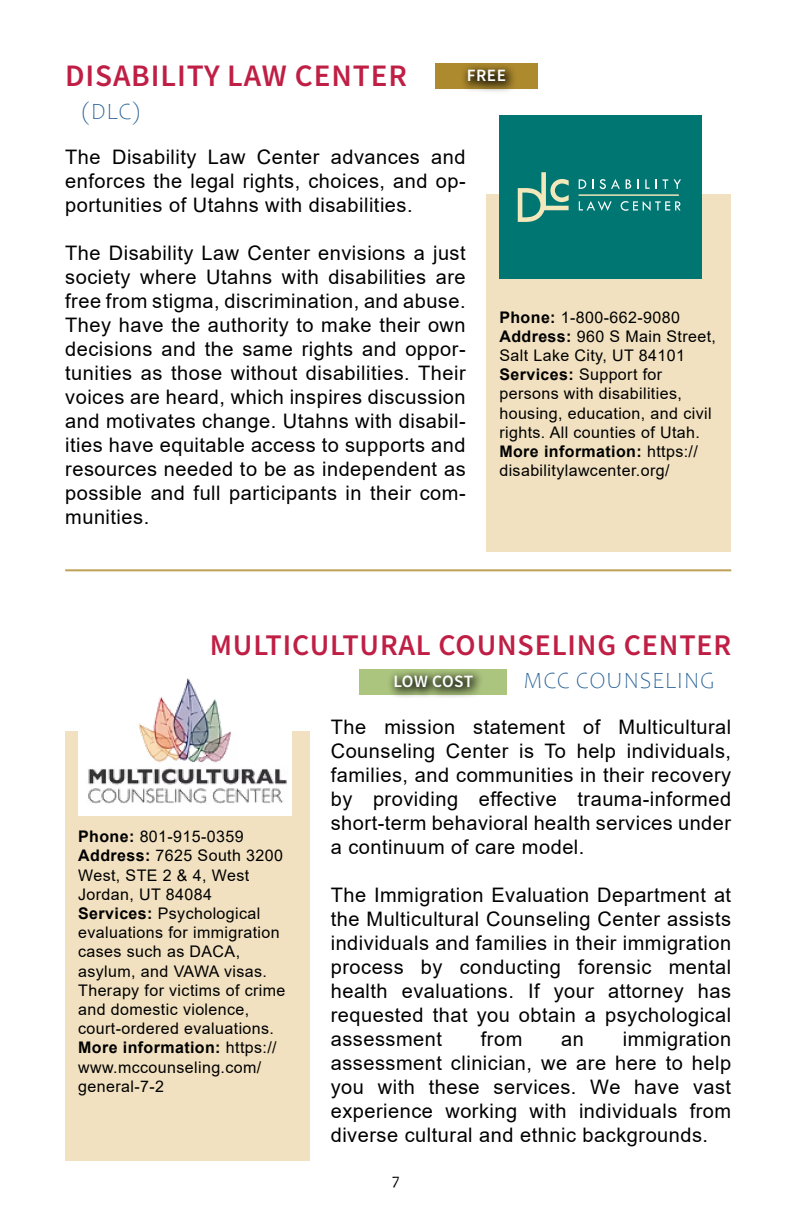
<style>
.page{position:relative;width:792px;height:1224px;background:#fff}
.page>*{position:absolute;margin:0;border:0;box-sizing:border-box;transform-origin:0 0}
.t1{font:31.2px "Source Sans Variable";letter-spacing:.025em;color:#c01f45}
.t2{font:30px "Source Sans Variable";letter-spacing:.025em;color:#c01f45}
.t3{font:300 23.4px "Candara";letter-spacing:.025em;color:#296398}
.t4{font:20px/24px "Arial";letter-spacing:.025em;color:#000;text-align:justify}
.t5{font:17.4px "Source Sans Variable";letter-spacing:.025em;color:#fff}
.t6{font:16px/19.2px "Arial";letter-spacing:.025em;color:#000}
.t7{font:16px "Candara";color:#000}
.s1{font-weight:700}
</style>
<div class="page">
<div style="left:486px;top:194px;width:245px;height:357px;background:#f1e1c0"></div>
<div style="left:65px;top:732px;width:245px;height:429px;background:#f1e1c0"></div>
<hr style="left:65px;top:569px;width:666px;height:2px;background:#bea056">
<div style="left:499px;top:115px;width:203px;height:164px;background:#007672"></div>
<svg style="left:518px;top:172px;width:51px;height:50px"></svg>
<svg style="left:579px;top:179px;width:7px;height:10px"></svg>
<svg style="left:600px;top:179px;width:20px;height:10px"></svg>
<svg style="left:626px;top:179px;width:5px;height:10px"></svg>
<svg style="left:637px;top:179px;width:2px;height:10px"></svg>
<svg style="left:645px;top:179px;width:12px;height:10px"></svg>
<svg style="left:663px;top:179px;width:5px;height:10px"></svg>
<svg style="left:674px;top:179px;width:7px;height:10px"></svg>
<svg style="left:579px;top:201px;width:33px;height:10px"></svg>
<svg style="left:621px;top:201px;width:60px;height:10px"></svg>
<hr style="left:579px;top:195px;width:100px;height:1px;background:#f2e8bb">
<div style="left:78px;top:666px;width:214px;height:150px;background:#fff"></div>
<img style="left:88px;top:678px;width:199px;height:126px">
<div style="left:435px;top:64px;width:103px;height:25px;background:#ad8a2e"></div>
<div style="left:460px;top:62px;width:57px;height:32px;background:#000;opacity:.75"></div>
<div style="left:360px;top:669px;width:147px;height:25px;background:#abc47e"></div>
<div style="left:387px;top:668px;width:98px;height:32px;background:#000;opacity:.75"></div>
<h1 class="t1" style="left:65px;top:57px;width:343px">DISABILITY LAW CENTER</h1>
<p class="t3" style="left:82px;top:98px;width:60px">(DLC)</p>
<p class="t5" style="left:467px;top:65px;width:41px">FREE</p>
<p class="t4" style="left:65px;top:145px;width:402px">The Disability Law Center advances and enforces the legal rights, choices, and op&shy;portunities of Utahns with disabilities.</p>
<p class="t4" style="left:65px;top:241px;width:402px">The Disability Law Center envisions a just society where Utahns with disabilities are free from stigma, discrimination, and abuse.<br>They have the authority to make their own decisions and the same rights and oppor&shy;tunities as those without disabilities. Their voices are heard, which inspires discussion and motivates change. Utahns with disabil&shy;ities have equitable access to supports and resources needed to be as independent as possible and full participants in their com&shy;munities.</p>
<p class="t6" style="left:499px;top:307px;width:218px"><span class="s1">Phone:</span> 1-800-662-9080<br><span class="s1">Address:</span> 960 S Main Street,<br>Salt Lake City, UT 84101<br><span class="s1">Services:</span> Support for persons with disabilities, housing, education, and civil rights. All counties of Utah.<br><span class="s1">More information:</span> https:// disabilitylawcenter.org/</p>
<h2 class="t2" style="left:210px;top:627px;width:523px">MULTICULTURAL COUNSELING CENTER</h2>
<p class="t6" style="left:78px;top:827px;width:209px"><span class="s1">Phone:</span> 801-915-0359<br><span class="s1">Address:</span> 7625 South 3200<br>West, STE 2 &amp; 4, West<br>Jordan, UT 84084<br><span class="s1">Services:</span> Psychological evaluations for immigration cases such as DACA, asylum, and VAWA visas.<br>Therapy for victims of crime and domestic violence, court-ordered evaluations.<br><span class="s1">More information:</span> https:// www.mccounseling.com/ general-7-2</p>
<p class="t5" style="left:393px;top:671px;width:81px">LOW COST</p>
<p class="t3" style="left:523px;top:668px;width:193px">MCC COUNSELING</p>
<p class="t4" style="left:331px;top:714px;width:402px">The mission statement of Multicultural Counseling Center is To help individuals, families, and communities in their recovery by providing effective trauma-informed short-term behavioral health services under a continuum of care model.</p>
<p class="t4" style="left:331px;top:882px;width:402px">The Immigration Evaluation Department at the Multicultural Counseling Center assists individuals and families in their immigration process by conducting forensic mental health evaluations. If your attorney has requested that you obtain a psychological assessment</p>
<p class="t4" style="left:481px;top:1026px;width:43px">from</p>
<p class="t4" style="left:561px;top:1026px;width:24px">an</p>
<p class="t4" style="left:331px;top:1026px;width:402px;text-indent:292px">immigration assessment clinician, we are here to help you with these services. We have vast experience working with individuals from diverse cultural and ethnic backgrounds.</p>
<p class="t7" style="left:392px;top:1170px;width:9px">7</p>
</div>
